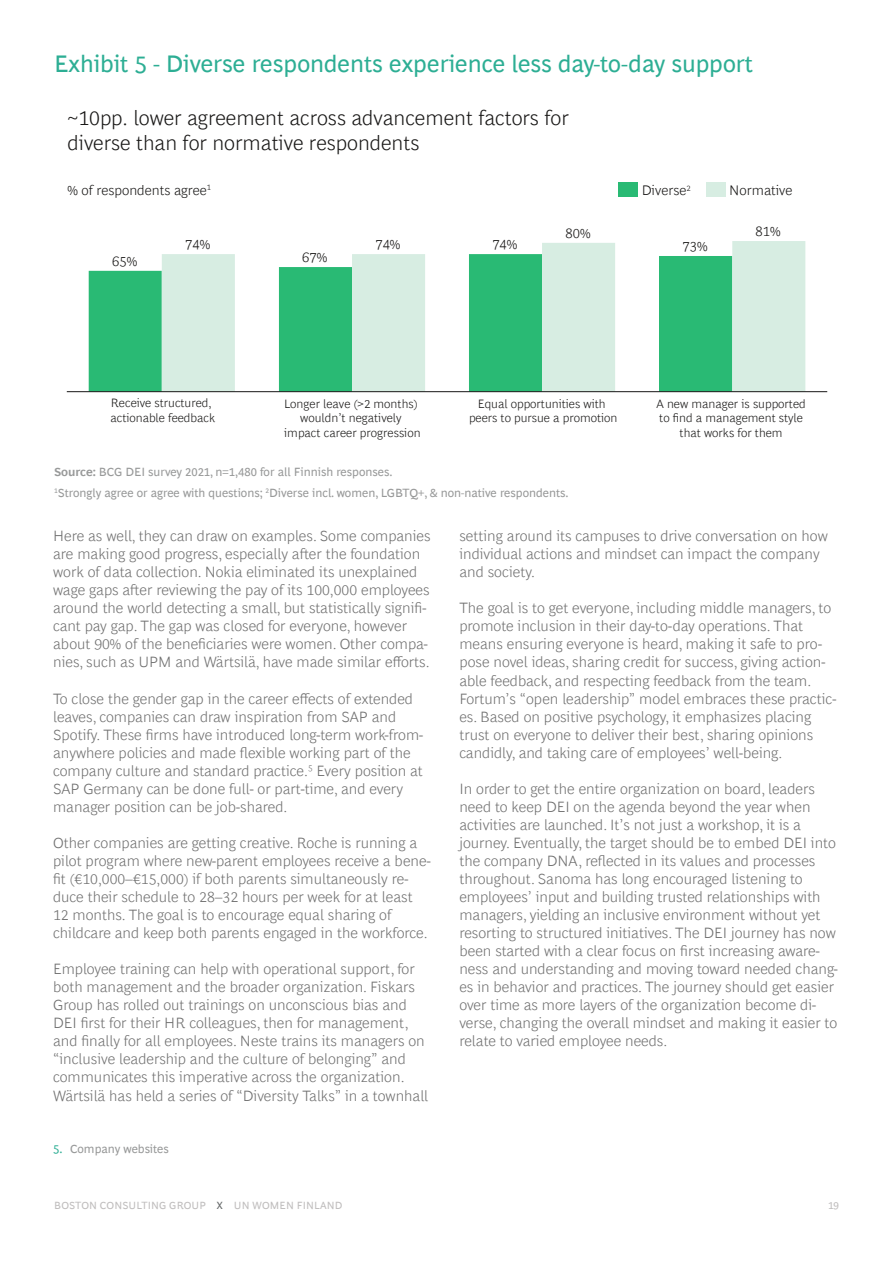
<style>
.page{position:relative;width:893px;height:1263px;background:#fff}
.page>*{position:absolute;margin:0;border:0;box-sizing:border-box;transform-origin:0 0}
.Exhibit_Sidebar_-_Ti{font:24px "Henderson BCG Sans";color:#2dae94}
.t1{font:300 20.85px/25px "Henderson BCG Sans";color:#181716}
.Body_Copy{font:300 15px/18px "Henderson BCG Sans";color:#707070}
.t2{font:300 13.95px "Henderson BCG Sans";color:#181716}
.t3{font:300 12.15px/14.5px "Henderson BCG Sans";color:#181716;text-align:center}
.Footnote_Exhibit{font:12px "Henderson BCG Sans";color:#989999}
.Footnote_-_Bold{font:12px "Henderson BCG Sans";color:#989999}
.t4{font:10.5px "Henderson BCG Sans";letter-spacing:.01em;color:#c0bebe}
.t5{font:300 8.1px "Henderson BCG Sans";color:#181716}
.s1{font-weight:700}
.s2{color:#2dae94}
.s3{color:#66696a}
</style>
<div class="page">
<div style="left:89px;top:270px;width:73px;height:121px;background:#29ba74"></div>
<svg style="left:162px;top:241px;width:643px;height:150px"></svg>
<hr style="left:67px;top:391px;width:760px;height:1px;background:#181716">
<div style="left:619px;top:182px;width:19px;height:15px;background:#29ba74"></div>
<div style="left:706px;top:182px;width:20px;height:15px;background:#d7ede2"></div>
<p class="Exhibit_Sidebar_-_Ti" style="left:54px;top:46px;width:700px">Exhibit 5 - Diverse respondents experience less day-to-day support</p>
<p class="t1" style="left:68px;top:104px;width:503px">~10pp. lower agreement across advancement factors for diverse than for normative respondents</p>
<p class="t2" style="left:68px;top:180px;width:145px">% of respondents agree<sup>1</sup></p>
<p class="t5" style="left:686px;top:182px;width:6px">2</p>
<p class="t2" style="left:642px;top:180px;width:46px">Diverse</p>
<p class="t2" style="left:729px;top:180px;width:65px">Normative</p>
<p class="t2" style="left:565px;top:223px;width:27px">80%</p>
<p class="t2" style="left:756px;top:221px;width:27px">81%</p>
<p class="t2" style="left:185px;top:234px;width:27px">74%</p>
<p class="t2" style="left:375px;top:234px;width:27px">74%</p>
<p class="t2" style="left:492px;top:234px;width:27px">74%</p>
<p class="t2" style="left:682px;top:236px;width:27px">73%</p>
<p class="t2" style="left:112px;top:251px;width:27px">65%</p>
<p class="t2" style="left:302px;top:247px;width:27px">67%</p>
<p class="t3" style="left:110px;top:395px;width:106px;text-align:left">Receive structured, actionable feedback</p>
<p class="t3" style="left:469px;top:395px;width:150px">Equal opportunities with peers to pursue a promotion</p>
<p class="t3" style="left:284px;top:395px;width:138px">Longer leave (&gt;2 months) wouldn’t negatively impact career progression</p>
<p class="t3" style="left:656px;top:395px;width:151px">A new manager is supported to find a management style that works for them</p>
<p class="Footnote_-_Bold" style="left:54px;top:463px;width:340px"><span class="s1">Source:</span> BCG DEI survey 2021, n=1,480 for all Finnish responses.</p>
<p class="Footnote_Exhibit" style="left:54px;top:484px;width:516px"><sup>1</sup>Strongly agree or agree with questions; <sup>2</sup>Diverse incl. women, LGBTQ+, &amp; non-native respondents.</p>
<p class="Body_Copy" style="left:53px;top:526px;width:379px">Here as well, they can draw on examples. Some companies are making good progress, especially after the foundation work of data collection. Nokia eliminated its unexplained wage gaps after reviewing the pay of its 100,000 employees around the world detecting a small, but statistically signifi&shy;cant pay gap. The gap was closed for everyone, however about 90% of the beneficiaries were women. Other compa&shy;nies, such as UPM and Wärtsilä, have made similar efforts.</p>
<p class="Body_Copy" style="left:53px;top:688px;width:371px">To close the gender gap in the career effects of extended leaves, companies can draw inspiration from SAP and Spotify. These firms have introduced long-term work-from&shy;anywhere policies and made flexible working part of the company culture and standard practice.<sup>5</sup> Every position at SAP Germany can be done full- or part-time, and every manager position can be job-shared.</p>
<p class="Body_Copy" style="left:53px;top:832px;width:379px">Other companies are getting creative. Roche is running a pilot program where new-parent employees receive a bene&shy;fit (€10,000–€15,000) if both parents simultaneously re&shy;duce their schedule to 28–32 hours per week for at least 12 months. The goal is to encourage equal sharing of childcare and keep both parents engaged in the workforce.</p>
<p class="Body_Copy" style="left:53px;top:959px;width:377px">Employee training can help with operational support, for both management and the broader organization. Fiskars Group has rolled out trainings on unconscious bias and DEI first for their HR colleagues, then for management, and finally for all employees. Neste trains its managers on “inclusive leadership and the culture of belonging” and communicates this imperative across the organization.<br>Wärtsilä has held a series of “Diversity Talks” in a townhall</p>
<p class="Footnote_Exhibit" style="left:53px;top:1140px;width:117px"><span class="s2">5.</span> Company websites</p>
<p class="Body_Copy" style="left:459px;top:526px;width:370px">setting around its campuses to drive conversation on how individual actions and mindset can impact the company and society.</p>
<p class="Body_Copy" style="left:459px;top:598px;width:378px">The goal is to get everyone, including middle managers, to promote inclusion in their day-to-day operations. That means ensuring everyone is heard, making it safe to pro&shy;pose novel ideas, sharing credit for success, giving action&shy;able feedback, and respecting feedback from the team.<br>Fortum’s “open leadership” model embraces these practic&shy;es. Based on positive psychology, it emphasizes placing trust on everyone to deliver their best, sharing opinions candidly, and taking care of employees’ well-being.</p>
<p class="Body_Copy" style="left:459px;top:778px;width:380px">In order to get the entire organization on board, leaders need to keep DEI on the agenda beyond the year when activities are launched. It’s not just a workshop, it is a journey. Eventually, the target should be to embed DEI into the company DNA, reflected in its values and processes throughout. Sanoma has long encouraged listening to employees’ input and building trusted relationships with managers, yielding an inclusive environment without yet resorting to structured initiatives. The DEI journey has now been started with a clear focus on first increasing aware&shy;ness and understanding and moving toward needed chang&shy;es in behavior and practices. The journey should get easier over time as more layers of the organization become di&shy;verse, changing the overall mindset and making it easier to relate to varied employee needs.</p>
<p class="t4" style="left:54px;top:1197px;width:290px">BOSTON CONSULTING GROUP <span class="s3">X</span> UN WOMEN FINLAND</p>
<p class="t4" style="left:828px;top:1197px;width:12px">19</p>
</div>
